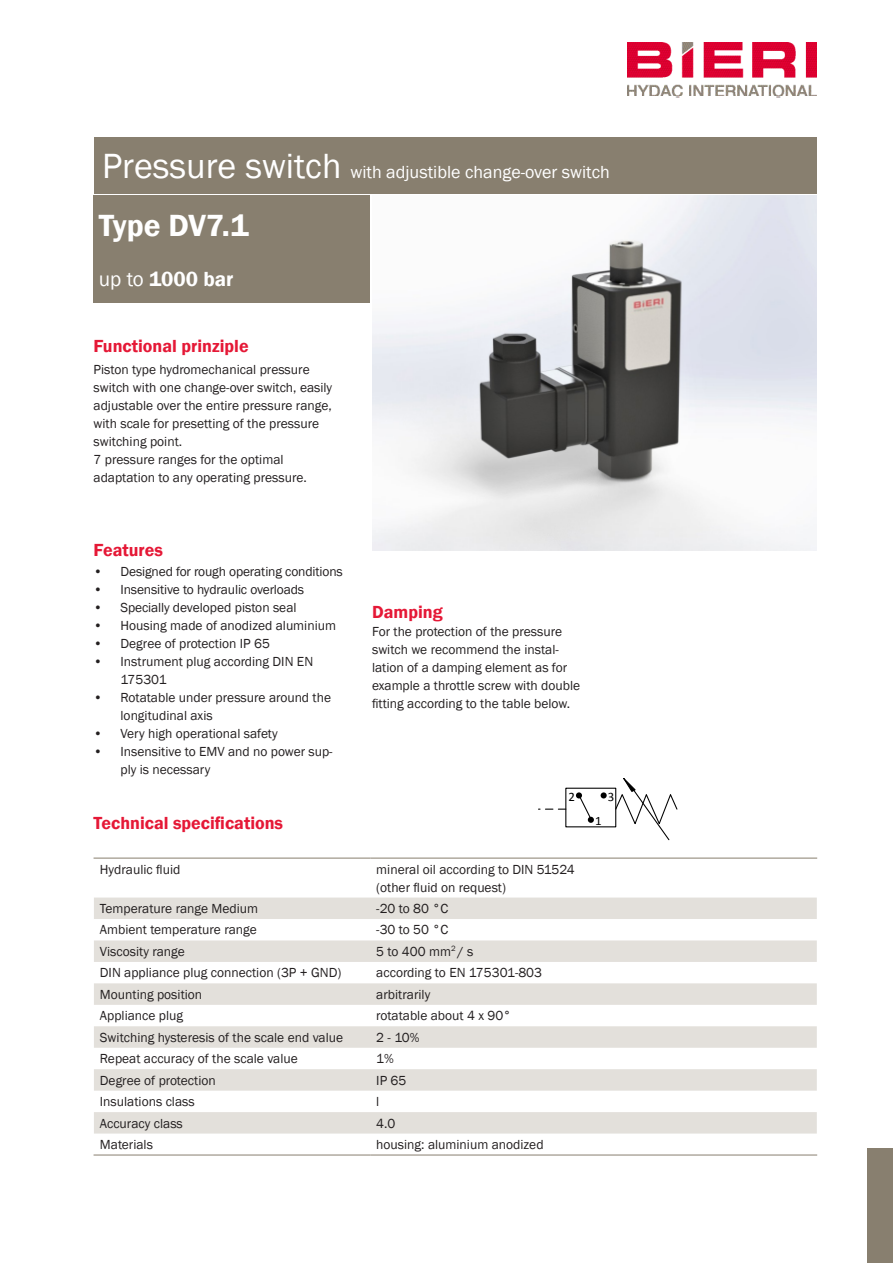
<style>
.page{position:relative;width:893px;height:1263px;background:#fff}
.page>*{position:absolute;margin:0;border:0;box-sizing:border-box;transform-origin:0 0}
._02_Titelseite_Unter{font:600 31.5px "Franklin Gothic";color:#fff}
._03_Titelseite_Unter{font:600 21px "Franklin Gothic";color:#fff}
._04_Titel_rot{font:600 18px "Franklin Gothic";color:#e51836}
._01_Titelseite_Titel{font:18px "Franklin Gothic";color:#fff}
._07_Grundtext{font:13.5px/18px "Franklin Gothic";color:#231f20}
._11_Titel_Tabelle_Ti{font:13.5px "Franklin Gothic";color:#231f20}
.t1{font:12.9px "CALIBRI";color:#000}
.s1{font-size:36px}
.s2{font-weight:400}
</style>
<div class="page">
<img style="left:627px;top:43px;width:189px;height:55px">
<div style="left:867px;top:1148px;width:26px;height:115px;background:#887f6f"></div>
<div style="left:94px;top:137px;width:722px;height:56px;background:#887f6f"></div>
<div style="left:94px;top:195px;width:276px;height:108px;background:#887f6f"></div>
<svg style="left:601px;top:792px;width:6px;height:6px"></svg>
<svg style="left:576px;top:792px;width:18px;height:31px"></svg>
<svg style="left:538px;top:809px;width:28px;height:1px"></svg>
<svg style="left:614px;top:778px;width:64px;height:63px"></svg>
<img style="left:372px;top:196px;width:444px;height:355px">
<svg style="left:94px;top:897px;width:723px;height:236px;fill:#e3e0db"></svg>
<hr style="left:94px;top:1155px;width:276px;height:1px;background:#887f6f">
<hr style="left:370px;top:1155px;width:447px;height:1px;background:#887f6f">
<hr style="left:94px;top:858px;width:276px;height:1px;background:#887f6f">
<hr style="left:370px;top:858px;width:447px;height:1px;background:#887f6f">
<p class="_01_Titelseite_Titel" style="left:102px;top:161px;width:509px"><span class="s1">Pressure switch</span> with adjustible change-over switch</p>
<p class="_02_Titelseite_Unter" style="left:99px;top:206px;width:152px">Type DV7.1</p>
<p class="_03_Titelseite_Unter" style="left:99px;top:266px;width:136px"><span class="s2">up to</span> 1000 bar</p>
<p class="_04_Titel_rot" style="left:94px;top:335px;width:157px">Functional prinziple</p>
<p class="_07_Grundtext" style="left:94px;top:361px;width:240px">Piston type hydromechanical pressure switch with one change-over switch, easily adjustable over the entire pressure range, with scale for presetting of the pressure switching point.</p>
<p class="_07_Grundtext" style="left:94px;top:451px;width:215px">7 pressure ranges for the optimal adaptation to any operating pressure.</p>
<p class="_04_Titel_rot" style="left:94px;top:538px;width:71px">Features</p>
<p class="_07_Grundtext" style="left:94px;top:563px;width:251px">• Designed for rough operating conditions</p>
<p class="_07_Grundtext" style="left:94px;top:581px;width:212px">• Insensitive to hydraulic overloads</p>
<p class="_07_Grundtext" style="left:94px;top:599px;width:205px">• Specially developed piston seal</p>
<p class="_07_Grundtext" style="left:94px;top:617px;width:244px">• Housing made of anodized aluminium</p>
<p class="_07_Grundtext" style="left:94px;top:635px;width:178px">• Degree of protection IP 65</p>
<p class="_07_Grundtext" style="left:121px;top:653px;width:194px;text-indent:-27px">• Instrument plug according DIN EN<br>175301</p>
<p class="_07_Grundtext" style="left:121px;top:689px;width:212px;text-indent:-27px">• Rotatable under pressure around the longitudinal axis</p>
<p class="_07_Grundtext" style="left:94px;top:725px;width:186px">• Very high operational safety</p>
<p class="_07_Grundtext" style="left:121px;top:743px;width:214px;text-indent:-27px">• Insensitive to EMV and no power sup&shy;ply is necessary</p>
<p class="_04_Titel_rot" style="left:94px;top:812px;width:191px">Technical specifications</p>
<p class="_04_Titel_rot" style="left:372px;top:601px;width:72px">Damping</p>
<p class="_07_Grundtext" style="left:372px;top:623px;width:210px">For the protection of the pressure switch we recommend the instal&shy;lation of a damping element as for example a throttle screw with double fitting according to the table below.</p>
<p class="t1" style="left:569px;top:788px;width:8px">2</p>
<p class="t1" style="left:608px;top:788px;width:8px">3</p>
<p class="t1" style="left:595px;top:812px;width:8px">1</p>
<p class="_07_Grundtext" style="left:100px;top:860px;width:82px">Hydraulic fluid</p>
<p class="_07_Grundtext" style="left:376px;top:860px;width:200px">mineral oil according to DIN 51524</p>
<p class="_07_Grundtext" style="left:376px;top:878px;width:131px">(other fluid on request)</p>
<p class="_07_Grundtext" style="left:100px;top:900px;width:160px">Temperature range Medium</p>
<p class="_07_Grundtext" style="left:376px;top:900px;width:73px">-20 to 80 °C</p>
<p class="_07_Grundtext" style="left:100px;top:921px;width:159px">Ambient temperature range</p>
<p class="_07_Grundtext" style="left:376px;top:921px;width:73px">-30 to 50 °C</p>
<p class="_07_Grundtext" style="left:100px;top:943px;width:86px">Viscosity range</p>
<p class="_07_Grundtext" style="left:376px;top:943px;width:99px">5 to 400 mm<sup>2</sup> / s</p>
<p class="_07_Grundtext" style="left:100px;top:964px;width:243px">DIN appliance plug connection (3P + GND)</p>
<p class="_07_Grundtext" style="left:376px;top:964px;width:167px">according to EN 175301-803</p>
<p class="_07_Grundtext" style="left:100px;top:986px;width:104px">Mounting position</p>
<p class="_07_Grundtext" style="left:376px;top:986px;width:55px">arbitrarily</p>
<p class="_07_Grundtext" style="left:100px;top:1007px;width:85px">Appliance plug</p>
<p class="_07_Grundtext" style="left:376px;top:1007px;width:136px">rotatable about 4 x 90°</p>
<p class="_11_Titel_Tabelle_Ti" style="left:100px;top:1029px;width:245px">Switching hysteresis of the scale end value</p>
<p class="_07_Grundtext" style="left:376px;top:1028px;width:45px">2 - 10%</p>
<p class="_11_Titel_Tabelle_Ti" style="left:100px;top:1050px;width:199px">Repeat accuracy of the scale value</p>
<p class="_07_Grundtext" style="left:376px;top:1050px;width:19px">1%</p>
<p class="_07_Grundtext" style="left:100px;top:1071px;width:117px">Degree of protection</p>
<p class="_07_Grundtext" style="left:376px;top:1071px;width:32px">IP 65</p>
<p class="_11_Titel_Tabelle_Ti" style="left:100px;top:1093px;width:96px">Insulations class</p>
<p class="_07_Grundtext" style="left:376px;top:1093px;width:5px">l</p>
<p class="_07_Grundtext" style="left:100px;top:1114px;width:84px">Accuracy class</p>
<p class="_07_Grundtext" style="left:376px;top:1114px;width:21px">4.0</p>
<p class="_07_Grundtext" style="left:100px;top:1136px;width:55px">Materials</p>
<p class="_07_Grundtext" style="left:376px;top:1136px;width:169px">housing: aluminium anodized</p>
</div>
